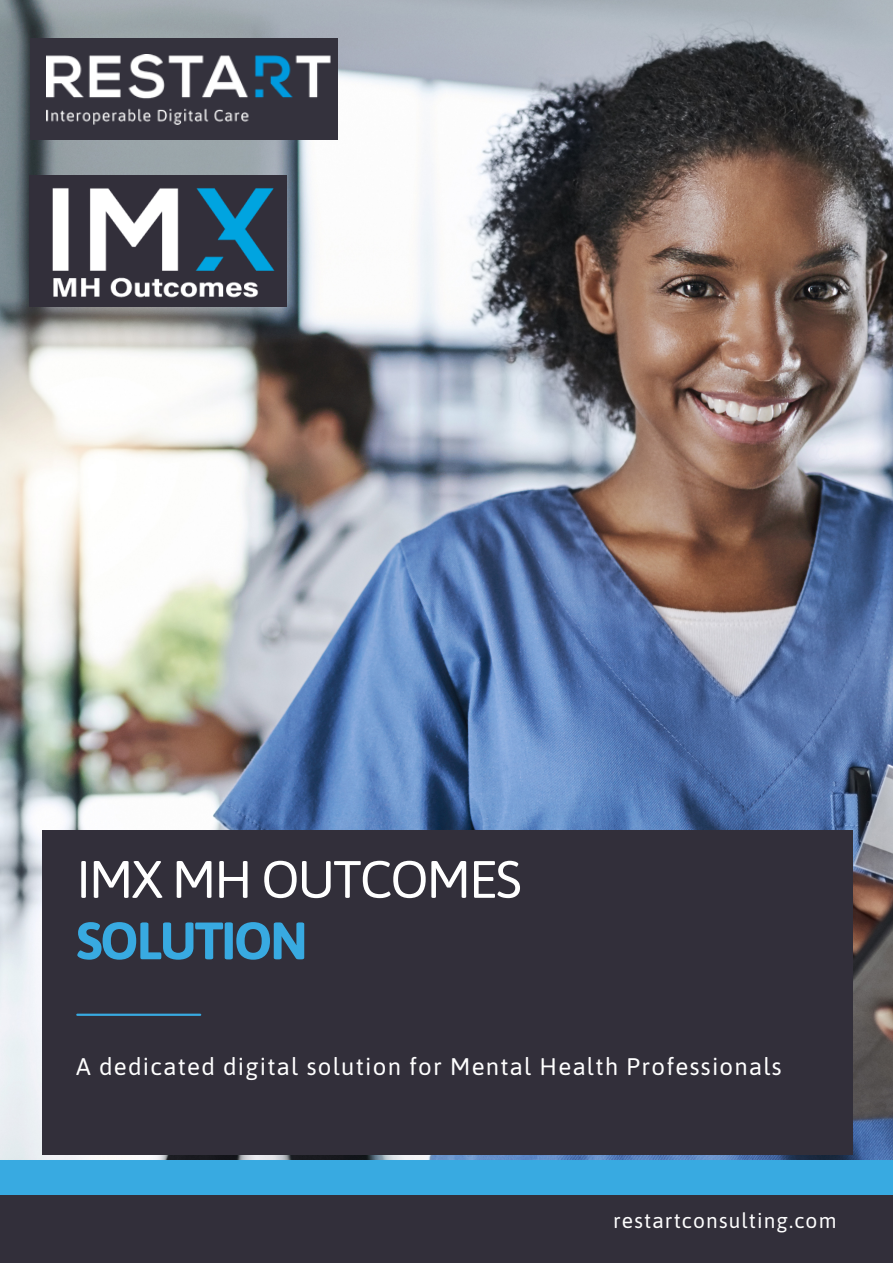
<style>
.page{position:relative;width:893px;height:1264px;background:#fff}
.page>*{position:absolute;margin:0;border:0;box-sizing:border-box;transform-origin:0 0}
.t1{font:52.5px "Asap";letter-spacing:-.04em;color:#fff}
.t2{font:700 52.5px "Asap";letter-spacing:-.04em;color:#38aae1}
.t3{font:24px "Asap";letter-spacing:.05em;color:#fff}
.t4{font:21px "Asap";letter-spacing:.05em;color:#fff}
</style>
<div class="page">
<img style="left:0;top:0;width:892px;height:1159px">
<div style="left:42px;top:830px;width:810px;height:324px;background:#322f3a"></div>
<div style="left:0;top:1194px;width:892px;height:68px;background:#322f3a"></div>
<hr style="left:77px;top:1013px;width:123px;height:2px;background:#38aae1">
<div style="left:0;top:1159px;width:892px;height:35px;background:#38aae1"></div>
<div style="left:30px;top:175px;width:257px;height:132px;background:#322f3a"></div>
<img style="left:52px;top:188px;width:223px;height:110px">
<div style="left:30px;top:39px;width:307px;height:101px;background:#34323d"></div>
<img style="left:47px;top:54px;width:283px;height:71px">
<p class="t1" style="left:76px;top:848px;width:447px">IMX MH OUTCOMES</p>
<p class="t2" style="left:76px;top:910px;width:233px">SOLUTION</p>
<p class="t3" style="left:76px;top:1052px;width:707px">A dedicated digital solution for Mental Health Professionals</p>
<p class="t4" style="left:613px;top:1208px;width:225px">restartconsulting.com</p>
</div>
